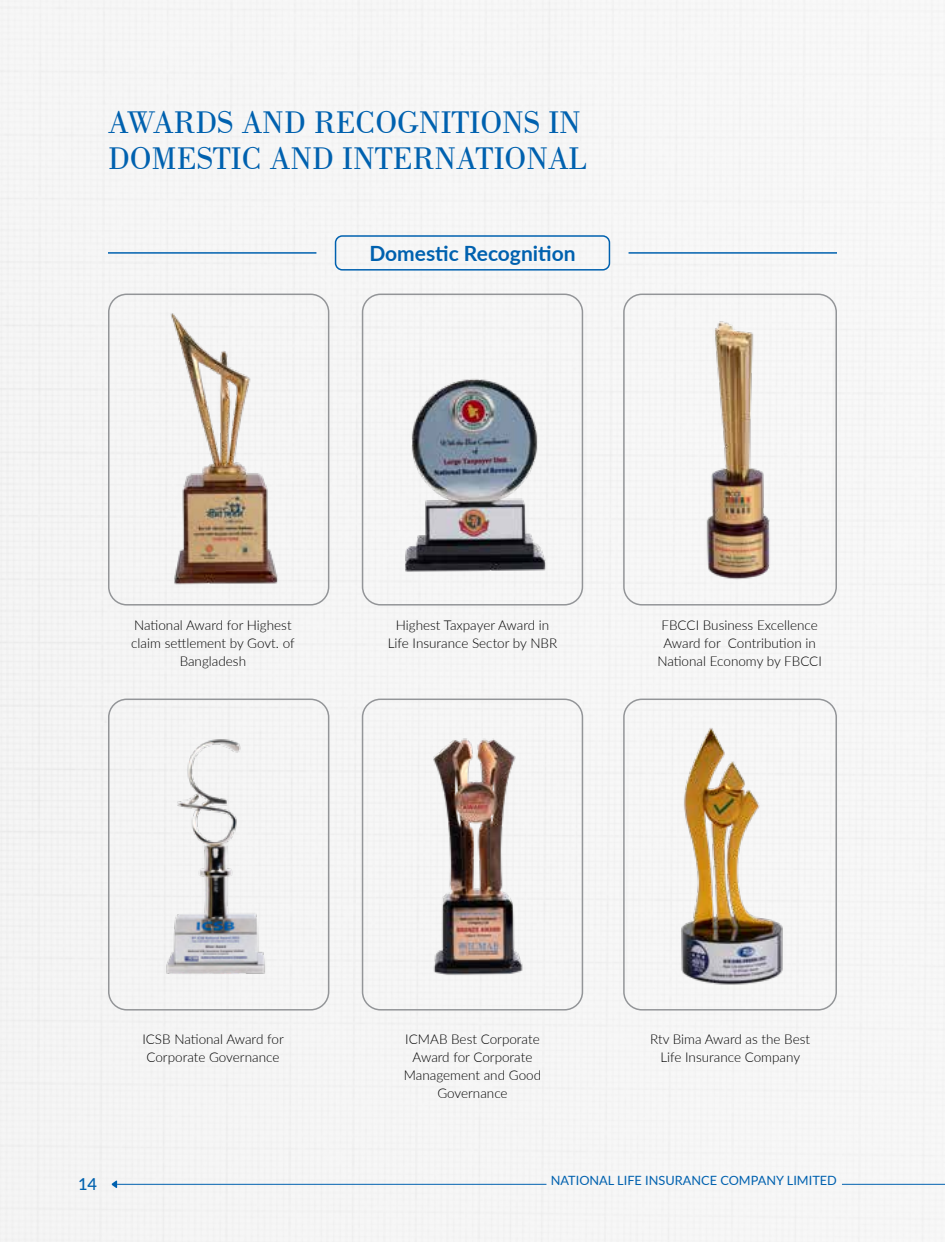
<style>
.page{position:relative;width:945px;height:1242px;background:#fff}
.page>*{position:absolute;margin:0;border:0;box-sizing:border-box;transform-origin:0 0}
.t1{font:33px/36px "Bodoni BT";color:#0061af}
.t2{font:700 21px "Lato";color:#0061af}
.t3{font:500 16.5px "Lato";color:#0061af}
.t4{font:300 13.5px/18px "Lato";color:#000;text-align:center}
.t5{font:12.75px "Lato";color:#0061af}
</style>
<div class="page">
<hr style="left:629px;top:252px;width:208px;height:2px;background:#0061af">
<hr style="left:108px;top:252px;width:208px;height:2px;background:#0061af">
<div style="left:335px;top:235px;width:275px;height:36px;border:2px solid #0061af;border-radius:7px"></div>
<img style="left:363px;top:699px;width:219px;height:311px">
<div style="left:362px;top:699px;width:221px;height:312px;border:2px solid #939598;border-radius:18px"></div>
<img style="left:624px;top:699px;width:212px;height:311px">
<div style="left:623px;top:699px;width:214px;height:312px;border:2px solid #939598;border-radius:18px"></div>
<img style="left:363px;top:294px;width:219px;height:311px">
<div style="left:362px;top:294px;width:221px;height:312px;border:2px solid #939598;border-radius:18px"></div>
<img style="left:109px;top:294px;width:220px;height:306px">
<div style="left:108px;top:294px;width:221px;height:312px;border:2px solid #939598;border-radius:18px"></div>
<img style="left:624px;top:294px;width:212px;height:295px">
<div style="left:623px;top:294px;width:214px;height:312px;border:2px solid #939598;border-radius:18px"></div>
<img style="left:109px;top:699px;width:220px;height:311px">
<div style="left:108px;top:699px;width:221px;height:312px;border:2px solid #939598;border-radius:18px"></div>
<hr style="left:842px;top:1184px;width:103px;height:1px;background:#0061af">
<svg style="left:112px;top:1180px;width:5px;height:8px"></svg>
<hr style="left:117px;top:1184px;width:429px;height:1px;background:#0061af">
<h1 class="t1" style="left:108px;top:104px;width:480px">AWARDS AND RECOGNITIONS IN<br>DOMESTIC AND INTERNATIONAL</h1>
<h2 class="t2" style="left:369px;top:238px;width:208px">Domestic Recognition</h2>
<p class="t4" style="left:131px;top:615px;width:165px">National Award for Highest claim settlement by Govt. of<br>Bangladesh</p>
<p class="t4" style="left:388px;top:615px;width:171px">Highest Taxpayer Award in<br>Life Insurance Sector by NBR</p>
<p class="t4" style="left:657px;top:615px;width:166px">FBCCI Business Excellence<br>Award for Contribution in<br>National Economy by FBCCI</p>
<p class="t4" style="left:142px;top:1030px;width:143px">ICSB National Award for<br>Corporate Governance</p>
<p class="t4" style="left:404px;top:1030px;width:139px">ICMAB Best Corporate<br>Award for Corporate<br>Management and Good<br>Governance</p>
<p class="t4" style="left:650px;top:1030px;width:161px">Rtv Bima Award as the Best<br>Life Insurance Company</p>
<p class="t3" style="left:78px;top:1172px;width:21px">14</p>
<p class="t5" style="left:551px;top:1171px;width:288px">NATIONAL LIFE INSURANCE COMPANY LIMITED</p>
</div>
